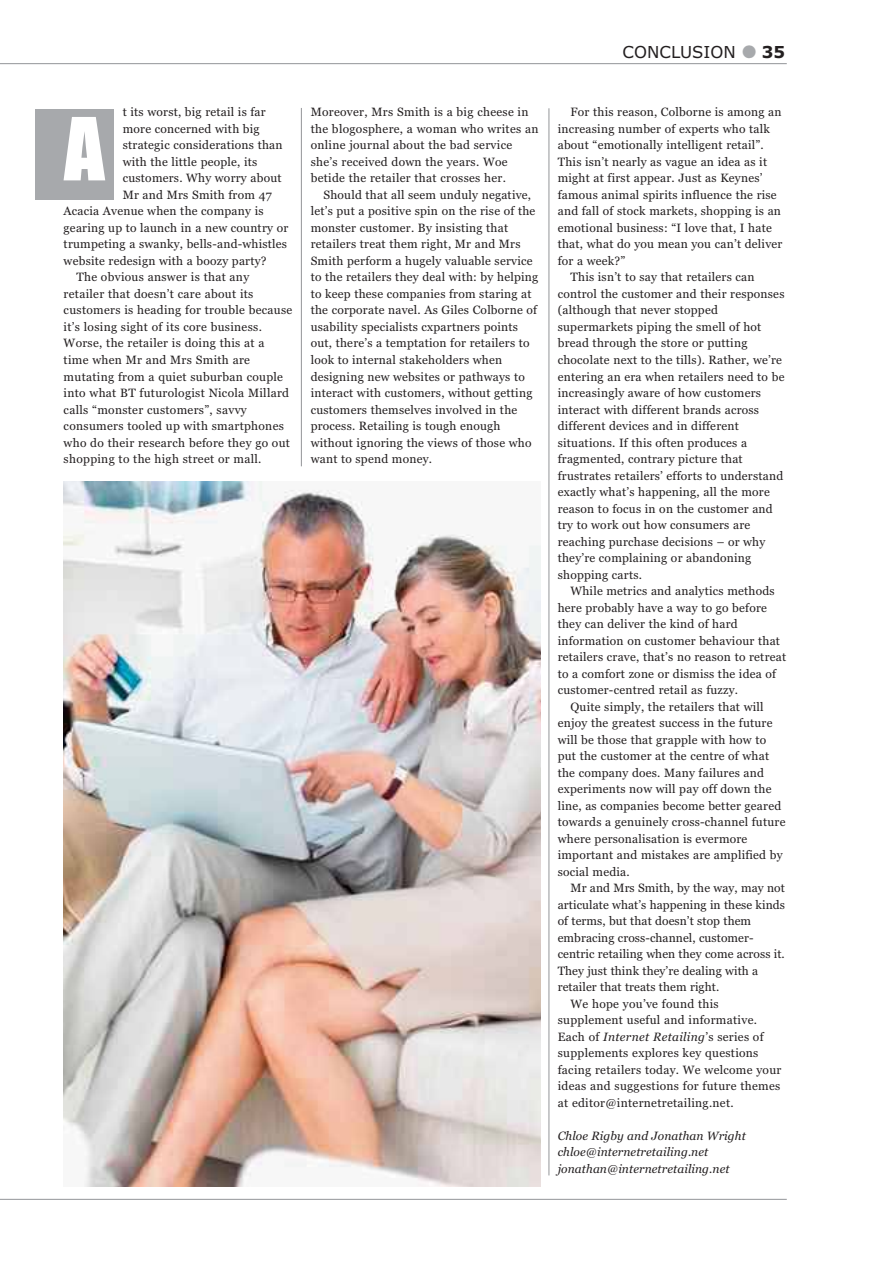
<style>
.page{position:relative;width:893px;height:1263px;background:#fff}
.page>*{position:absolute;margin:0;border:0;box-sizing:border-box;transform-origin:0 0}
.t1{font:80.25px "Impact";color:#fff}
.t2{font:16.5px "Verdana";color:#231f20}
.t3{font:12px/16.5px "Georgia";letter-spacing:.02em;color:#231f20}
.t4{font:italic 12px/16.5px "Georgia";letter-spacing:.005em;color:#231f20}
.t5{font:italic 12px "Georgia";letter-spacing:.025em;color:#231f20}
.s1{color:#a7a9ac}
.s2{font-weight:700}
.s3{font-style:normal}
</style>
<div class="page">
<hr style="left:0;top:1199px;width:786px;height:1px;background:#939598">
<hr style="left:0;top:63px;width:786px;height:1px;background:#939598">
<hr style="left:548px;top:108px;width:1px;height:1067px;background:#939598">
<hr style="left:301px;top:108px;width:1px;height:358px;background:#939598">
<div style="left:35px;top:109px;width:79px;height:90px;background:#a7a9ac"></div>
<img style="left:64px;top:482px;width:476px;height:704px">
<h2 class="t2" style="left:622px;top:42px;width:164px">CONCLUSION <span class="s1">●</span> <span class="s2">35</span></h2>
<p class="t3" style="left:123px;top:105px;width:145px">t its worst, big retail is far</p>
<p class="t3" style="left:123px;top:121px;width:138px">more concerned with big</p>
<p class="t3" style="left:123px;top:138px;width:161px">strategic considerations than</p>
<p class="t3" style="left:123px;top:154px;width:136px">with the little people, its</p>
<p class="t3" style="left:123px;top:171px;width:160px">customers. Why worry about</p>
<p class="t3" style="left:123px;top:187px;width:150px">Mr and Mrs Smith from 47</p>
<p class="t3" style="left:64px;top:204px;width:201px">Acacia Avenue when the company is</p>
<p class="t3" style="left:64px;top:220px;width:226px">gearing up to launch in a new country or</p>
<p class="t3" style="left:64px;top:237px;width:225px">trumpeting a swanky, bells-and-whistles</p>
<p class="t3" style="left:64px;top:253px;width:204px">website redesign with a boozy party?</p>
<p class="t3" style="left:76px;top:270px;width:174px">The obvious answer is that any</p>
<p class="t3" style="left:64px;top:286px;width:191px">retailer that doesn’t care about its</p>
<p class="t3" style="left:64px;top:303px;width:230px">customers is heading for trouble because</p>
<p class="t3" style="left:64px;top:319px;width:200px">it’s losing sight of its core business.</p>
<p class="t3" style="left:64px;top:336px;width:202px">Worse, the retailer is doing this at a</p>
<p class="t3" style="left:64px;top:352px;width:188px">time when Mr and Mrs Smith are</p>
<p class="t3" style="left:64px;top:369px;width:221px">mutating from a quiet suburban couple</p>
<p class="t3" style="left:64px;top:385px;width:227px">into what BT futurologist Nicola Millard</p>
<p class="t3" style="left:64px;top:402px;width:185px">calls “monster customers”, savvy</p>
<p class="t3" style="left:64px;top:418px;width:222px">consumers tooled up with smartphones</p>
<p class="t3" style="left:64px;top:435px;width:228px">who do their research before they go out</p>
<p class="t3" style="left:64px;top:451px;width:199px">shopping to the high street or mall.</p>
<h1 class="t1" style="left:64px;top:106px;width:42px">A</h1>
<p class="t3" style="left:311px;top:105px;width:229px">Moreover, Mrs Smith is a big cheese in the blogosphere, a woman who writes an online journal about the bad service she’s received down the years. Woe betide the retailer that crosses her.</p>
<p class="t3" style="left:311px;top:187px;width:229px;text-indent:13px">Should that all seem unduly negative, let’s put a positive spin on the rise of the monster customer. By insisting that retailers treat them right, Mr and Mrs Smith perform a hugely valuable service to the retailers they deal with: by helping to keep these companies from staring at the corporate navel. As Giles Colborne of usability specialists cxpartners points out, there’s a temptation for retailers to look to internal stakeholders when designing new websites or pathways to interact with customers, without getting customers themselves involved in the process. Retailing is tough enough without ignoring the views of those who want to spend money.</p>
<p class="t3" style="left:570px;top:105px;width:212px">For this reason, Colborne is among an</p>
<p class="t3" style="left:558px;top:121px;width:214px">increasing number of experts who talk</p>
<p class="t3" style="left:558px;top:138px;width:208px">about “emotionally intelligent retail”.</p>
<p class="t3" style="left:558px;top:154px;width:211px">This isn’t nearly as vague an idea as it</p>
<p class="t3" style="left:558px;top:171px;width:206px">might at first appear. Just as Keynes’</p>
<p class="t3" style="left:558px;top:187px;width:220px">famous animal spirits influence the rise</p>
<p class="t3" style="left:558px;top:204px;width:225px">and fall of stock markets, shopping is an</p>
<p class="t3" style="left:558px;top:220px;width:216px">emotional business: “I love that, I hate</p>
<p class="t3" style="left:558px;top:237px;width:226px">that, what do you mean you can’t deliver</p>
<p class="t3" style="left:558px;top:253px;width:69px">for a week?”</p>
<p class="t3" style="left:570px;top:270px;width:185px">This isn’t to say that retailers can</p>
<p class="t3" style="left:558px;top:286px;width:228px">control the customer and their responses</p>
<p class="t3" style="left:558px;top:303px;width:162px">(although that never stopped</p>
<p class="t3" style="left:558px;top:319px;width:205px">supermarkets piping the smell of hot</p>
<p class="t3" style="left:558px;top:336px;width:191px">bread through the store or putting</p>
<p class="t3" style="left:558px;top:352px;width:226px">chocolate next to the tills). Rather, we’re</p>
<p class="t3" style="left:558px;top:369px;width:228px">entering an era when retailers need to be</p>
<p class="t3" style="left:558px;top:385px;width:205px">increasingly aware of how customers</p>
<p class="t3" style="left:558px;top:402px;width:203px">interact with different brands across</p>
<p class="t3" style="left:558px;top:418px;width:183px">different devices and in different</p>
<p class="t3" style="left:558px;top:435px;width:191px">situations. If this often produces a</p>
<p class="t3" style="left:558px;top:451px;width:186px">fragmented, contrary picture that</p>
<p class="t3" style="left:558px;top:468px;width:227px">frustrates retailers’ efforts to understand</p>
<p class="t3" style="left:558px;top:484px;width:213px">exactly what’s happening, all the more</p>
<p class="t3" style="left:558px;top:501px;width:216px">reason to focus in on the customer and</p>
<p class="t3" style="left:558px;top:517px;width:194px">try to work out how consumers are</p>
<p class="t3" style="left:558px;top:534px;width:209px">reaching purchase decisions – or why</p>
<p class="t3" style="left:558px;top:550px;width:195px">they’re complaining or abandoning</p>
<p class="t3" style="left:558px;top:567px;width:86px">shopping carts.</p>
<p class="t3" style="left:570px;top:583px;width:206px">While metrics and analytics methods</p>
<p class="t3" style="left:558px;top:600px;width:211px">here probably have a way to go before</p>
<p class="t3" style="left:558px;top:616px;width:181px">they can deliver the kind of hard</p>
<p class="t3" style="left:558px;top:633px;width:224px">information on customer behaviour that</p>
<p class="t3" style="left:558px;top:649px;width:230px">retailers crave, that’s no reason to retreat</p>
<p class="t3" style="left:558px;top:666px;width:220px">to a comfort zone or dismiss the idea of</p>
<p class="t3" style="left:558px;top:682px;width:182px">customer-centred retail as fuzzy.</p>
<p class="t3" style="left:570px;top:699px;width:195px">Quite simply, the retailers that will</p>
<p class="t3" style="left:558px;top:715px;width:216px">enjoy the greatest success in the future</p>
<p class="t3" style="left:558px;top:732px;width:210px">will be those that grapple with how to</p>
<p class="t3" style="left:558px;top:748px;width:213px">put the customer at the centre of what</p>
<p class="t3" style="left:558px;top:765px;width:208px">the company does. Many failures and</p>
<p class="t3" style="left:558px;top:781px;width:215px">experiments now will pay off down the</p>
<p class="t3" style="left:558px;top:798px;width:225px">line, as companies become better geared</p>
<p class="t3" style="left:558px;top:814px;width:229px">towards a genuinely cross-channel future</p>
<p class="t3" style="left:558px;top:831px;width:191px">where personalisation is evermore</p>
<p class="t3" style="left:558px;top:847px;width:226px">important and mistakes are amplified by</p>
<p class="t3" style="left:558px;top:864px;width:73px">social media.</p>
<p class="t3" style="left:570px;top:880px;width:216px">Mr and Mrs Smith, by the way, may not</p>
<p class="t3" style="left:558px;top:897px;width:229px">articulate what’s happening in these kinds</p>
<p class="t3" style="left:558px;top:913px;width:195px">of terms, but that doesn’t stop them</p>
<p class="t3" style="left:558px;top:930px;width:197px">embracing cross-channel, customer-</p>
<p class="t3" style="left:558px;top:946px;width:229px">centric retailing when they come across it.</p>
<p class="t3" style="left:558px;top:963px;width:202px">They just think they’re dealing with a</p>
<p class="t3" style="left:558px;top:979px;width:163px">retailer that treats them right.</p>
<p class="t3" style="left:570px;top:996px;width:150px">We hope you’ve found this</p>
<p class="t3" style="left:558px;top:1012px;width:201px">supplement useful and informative.</p>
<p class="t5" style="left:558px;top:1031px;width:207px"><span class="s3">Each of</span> Internet Retailing<span class="s3">’s series of</span></p>
<p class="t3" style="left:558px;top:1045px;width:202px">supplements explores key questions</p>
<p class="t3" style="left:558px;top:1062px;width:225px">facing retailers today. We welcome your</p>
<p class="t3" style="left:558px;top:1078px;width:224px">ideas and suggestions for future themes</p>
<p class="t3" style="left:558px;top:1095px;width:177px">at editor@internetretailing.net.</p>
<p class="t4" style="left:558px;top:1128px;width:190px">Chloe Rigby and Jonathan Wright chloe@internetretailing.net jonathan@internetretailing.net</p>
</div>
